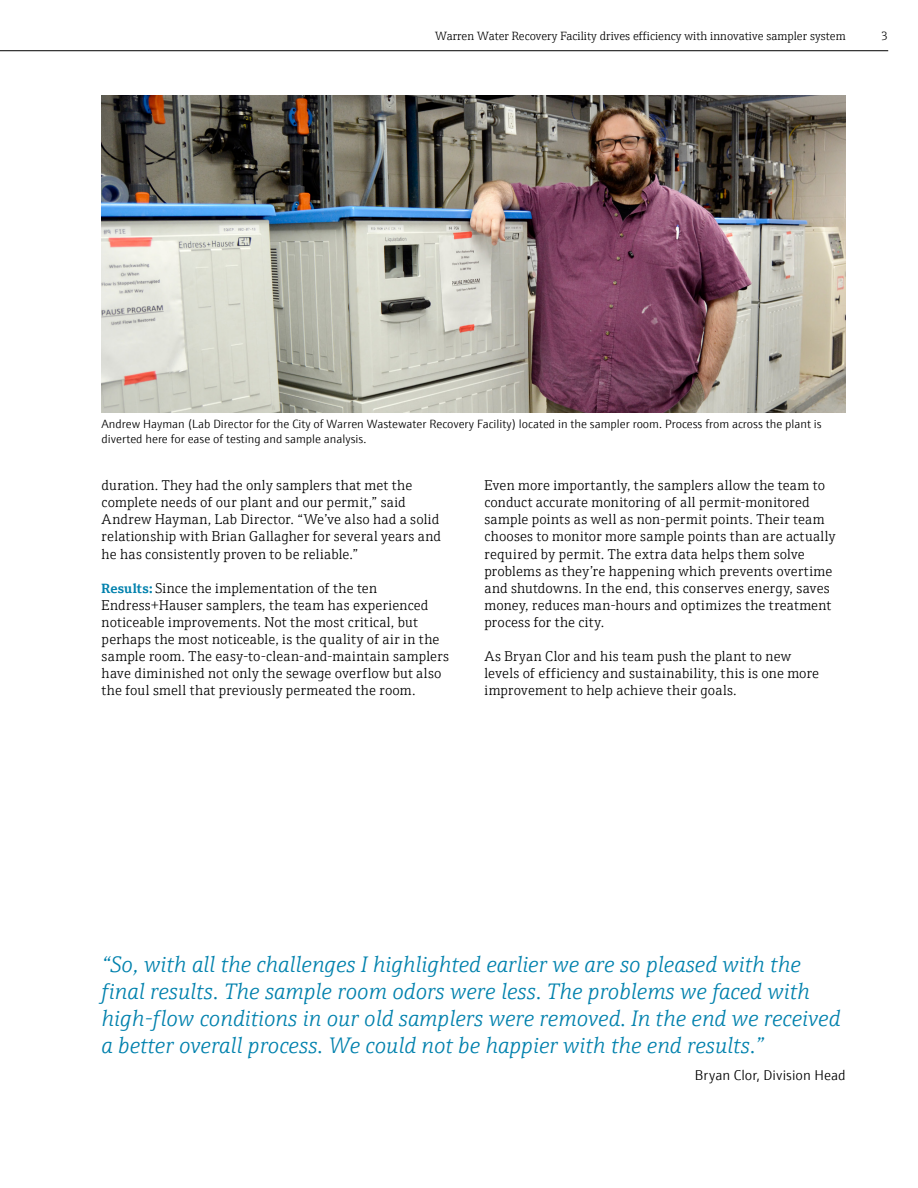
<style>
.page{position:relative;width:918px;height:1188px;background:#fff}
.page>*{position:absolute;margin:0;border:0;box-sizing:border-box;transform-origin:0 0}
.t1{font:italic 300 22.5px/27px "E+H Serif";color:#0081ad}
.t2{font:300 14.25px/17.1px "E+H Serif";letter-spacing:.015em;color:#000}
.t3{font:300 14.25px "E+H Sans";letter-spacing:.005em;color:#000}
.t4{font:300 12px/15px "E+H Sans";color:#000}
.t5{font:300 12px "E+H Serif";color:#000}
.s1{font-weight:700;font-size:13.5px;color:#0081ad}
</style>
<div class="page">
<hr style="left:0;top:50px;width:888px;height:1px;background:#000">
<img style="left:102px;top:95px;width:744px;height:317px">
<p class="t5" style="left:435px;top:27px;width:412px">Warren Water Recovery Facility drives efficiency with innovative sampler system</p>
<p class="t5" style="left:881px;top:27px;width:8px">3</p>
<p class="t4" style="left:102px;top:416px;width:722px">Andrew Hayman (Lab Director for the City of Warren Wastewater Recovery Facility) located in the sampler room. Process from across the plant is diverted here for ease of testing and sample analysis.</p>
<p class="t2" style="left:102px;top:476px;width:341px">duration. They had the only samplers that met the complete needs of our plant and our permit,” said Andrew Hayman, Lab Director. “We’ve also had a solid relationship with Brian Gallagher for several years and he has consistently proven to be reliable.”</p>
<p class="t2" style="left:102px;top:578px;width:349px"><span class="s1">Results:</span> Since the implementation of the ten Endress+Hauser samplers, the team has experienced noticeable improvements. Not the most critical, but perhaps the most noticeable, is the quality of air in the sample room. The easy-to-clean-and-maintain samplers have diminished not only the sewage overflow but also the foul smell that previously permeated the room.</p>
<p class="t2" style="left:484px;top:476px;width:353px">Even more importantly, the samplers allow the team to conduct accurate monitoring of all permit-monitored sample points as well as non-permit points. Their team chooses to monitor more sample points than are actually required by permit. The extra data helps them solve problems as they’re happening which prevents overtime and shutdowns. In the end, this conserves energy, saves money, reduces man-hours and optimizes the treatment process for the city.</p>
<p class="t2" style="left:484px;top:647px;width:336px">As Bryan Clor and his team push the plant to new levels of efficiency and sustainability, this is one more improvement to help achieve their goals.</p>
<p class="t1" style="left:102px;top:949px;width:740px">“So, with all the challenges I highlighted earlier we are so pleased with the final results. The sample room odors were less. The problems we faced with high-flow conditions in our old samplers were removed. In the end we received a better overall process. We could not be happier with the end results.”</p>
<p class="t3" style="left:695px;top:1065px;width:152px">Bryan Clor, Division Head</p>
</div>
